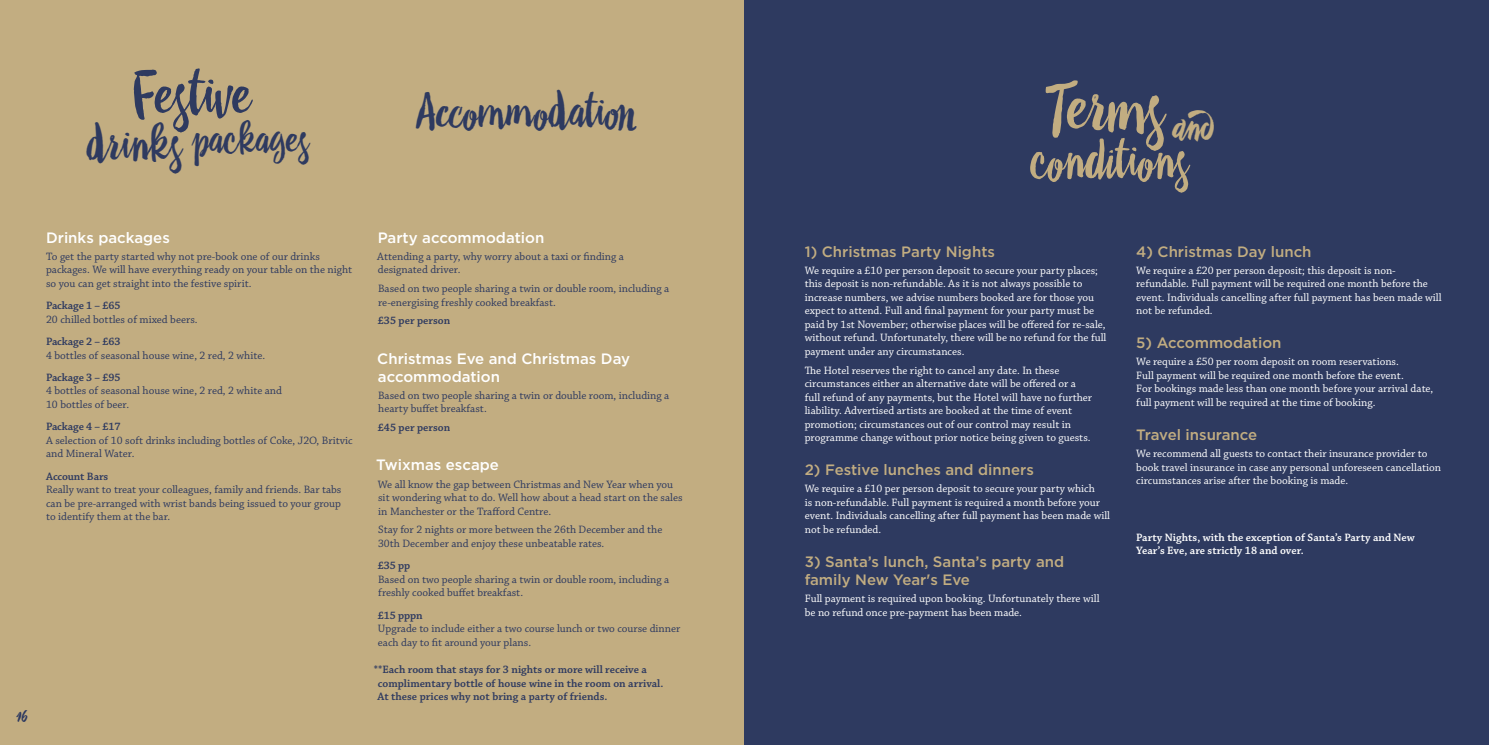
<style>
.page{position:relative;width:1489px;height:745px;background:#fff}
.page>*{position:absolute;margin:0;border:0;box-sizing:border-box;transform-origin:0 0}
.t1{font:67.38px "Drina";color:#c2ad81}
.t2{font:59.12px "Drina";color:#2e3a60}
.t3{font:50.62px "Drina";color:#c2ad81}
.t4{font:45px "Drina";color:#2e3a60}
.t5{font:39.75px "Drina";color:#2e3a60}
.t6{font:17.5px "Drina";color:#2e3a60}
.t7{font:500 15px/18px "Gotham";color:#c2ad81}
.t8{font:500 15px/18px "Gotham";color:#fff}
.t9{font:11.25px/13.5px "Chaparral Pro";color:#fff}
.t10{font:11.25px/13.5px "Chaparral Pro";color:#2e3a60}
.t11{font:600 11.25px/13.5px "Chaparral Pro";color:#2e3a60}
.t12{font:600 11.25px/13.5px "Chaparral Pro";color:#fff}
.s1{font-size:45.75px}
</style>
<div class="page">
<div style="left:0;top:0;width:755px;height:744px;background:#c2ad81"></div>
<div style="left:744px;top:0;width:744px;height:744px;background:#2e3a60"></div>
<h2 class="t2" style="left:131px;top:58px;width:121px">Festive</h2>
<h3 class="t5" style="left:87px;top:115px;width:224px"><span class="s1">drinks</span> packages</h3>
<h3 class="t4" style="left:416px;top:84px;width:230px">Accommodation</h3>
<h3 class="t8" style="left:46px;top:228px;width:125px">Drinks packages</h3>
<p class="t10" style="left:46px;top:249px;width:308px">To get the party started why not pre-book one of our drinks packages. We will have everything ready on your table on the night so you can get straight into the festive spirit.</p>
<p class="t11" style="left:46px;top:299px;width:76px">Package 1 – £65</p>
<p class="t10" style="left:46px;top:312px;width:153px">20 chilled bottles of mixed beers.</p>
<p class="t11" style="left:46px;top:335px;width:76px">Package 2 – £63</p>
<p class="t10" style="left:46px;top:348px;width:220px">4 bottles of seasonal house wine, 2 red, 2 white.</p>
<p class="t11" style="left:46px;top:370px;width:76px">Package 3 – £95</p>
<p class="t10" style="left:46px;top:384px;width:237px">4 bottles of seasonal house wine, 2 red, 2 white and<br>10 bottles of beer.</p>
<p class="t11" style="left:46px;top:420px;width:76px">Package 4 – £17</p>
<p class="t10" style="left:46px;top:433px;width:308px">A selection of 10 soft drinks including bottles of Coke, J2O, Britvic and Mineral Water.</p>
<p class="t11" style="left:46px;top:469px;width:64px">Account Bars</p>
<p class="t10" style="left:46px;top:483px;width:297px;text-align:justify">Really want to treat your colleagues, family and friends. Bar tabs can be pre-arranged with wrist bands being issued to your group to identify them at the bar.</p>
<h3 class="t6" style="left:16px;top:704px;width:13px">16</h3>
<h3 class="t8" style="left:378px;top:228px;width:168px">Party accommodation</h3>
<p class="t10" style="left:377px;top:249px;width:248px">Attending a party, why worry about a taxi or finding a designated driver.</p>
<p class="t10" style="left:378px;top:282px;width:293px">Based on two people sharing a twin or double room, including a re-energising freshly cooked breakfast.</p>
<p class="t11" style="left:378px;top:314px;width:74px">£35 per person</p>
<h3 class="t8" style="left:377px;top:349px;width:254px">Christmas Eve and Christmas Day accommodation</h3>
<p class="t10" style="left:378px;top:388px;width:293px">Based on two people sharing a twin or double room, including a hearty buffet breakfast.</p>
<p class="t11" style="left:378px;top:421px;width:74px">£45 per person</p>
<h3 class="t8" style="left:376px;top:455px;width:124px">Twixmas escape</h3>
<p class="t10" style="left:378px;top:477px;width:306px">We all know the gap between Christmas and New Year when you sit wondering what to do. Well how about a head start on the sales in Manchester or the Trafford Centre.</p>
<p class="t10" style="left:378px;top:523px;width:286px">Stay for 2 nights or more between the 26th December and the<br>30th December and enjoy these unbeatable rates.</p>
<p class="t11" style="left:378px;top:559px;width:34px">£35 pp</p>
<p class="t10" style="left:378px;top:572px;width:293px">Based on two people sharing a twin or double room, including a freshly cooked buffet breakfast.</p>
<p class="t11" style="left:378px;top:608px;width:46px">£15 pppn</p>
<p class="t10" style="left:378px;top:622px;width:304px">Upgrade to include either a two course lunch or two course dinner each day to fit around your plans.</p>
<p class="t11" style="left:377px;top:663px;width:287px;text-indent:-3px">**Each room that stays for 3 nights or more will receive a complimentary bottle of house wine in the room on arrival.<br>At these prices why not bring a party of friends.</p>
<h1 class="t1" style="left:1046px;top:67px;width:170px">Terms <sub>and</sub></h1>
<h3 class="t3" style="left:1030px;top:129px;width:160px">conditions</h3>
<h3 class="t7" style="left:804px;top:242px;width:192px">1) Christmas Party Nights</h3>
<p class="t9" style="left:804px;top:264px;width:303px">We require a £10 per person deposit to secure your party places; this deposit is non-refundable. As it is not always possible to increase numbers, we advise numbers booked are for those you expect to attend. Full and final payment for your party must be paid by 1st November; otherwise places will be offered for re-sale, without refund. Unfortunately, there will be no refund for the full payment under any circumstances.</p>
<p class="t9" style="left:804px;top:363px;width:289px">The Hotel reserves the right to cancel any date. In these circumstances either an alternative date will be offered or a full refund of any payments, but the Hotel will have no further liability. Advertised artists are booked at the time of event promotion; circumstances out of our control may result in programme change without prior notice being given to guests.</p>
<h3 class="t7" style="left:804px;top:460px;width:231px">2) Festive lunches and dinners</h3>
<p class="t9" style="left:804px;top:482px;width:307px">We require a £10 per person deposit to secure your party which<br>is non-refundable. Full payment is required a month before your event. Individuals cancelling after full payment has been made will not be refunded.</p>
<h3 class="t7" style="left:804px;top:552px;width:261px">3) Santa’s lunch, Santa’s party and family New Year's Eve</h3>
<p class="t9" style="left:804px;top:591px;width:296px">Full payment is required upon booking. Unfortunately there will be no refund once pre-payment has been made.</p>
<h3 class="t7" style="left:1136px;top:242px;width:177px">4) Christmas Day lunch</h3>
<p class="t9" style="left:1136px;top:264px;width:307px">We require a £20 per person deposit; this deposit is non&shy;refundable. Full payment will be required one month before the event. Individuals cancelling after full payment has been made will not be refunded.</p>
<h3 class="t7" style="left:1136px;top:333px;width:147px">5) Accommodation</h3>
<p class="t9" style="left:1136px;top:355px;width:298px">We require a £50 per room deposit on room reservations.<br>Full payment will be required one month before the event.<br>For bookings made less than one month before your arrival date, full payment will be required at the time of booking.</p>
<h3 class="t7" style="left:1136px;top:425px;width:123px">Travel insurance</h3>
<p class="t9" style="left:1136px;top:447px;width:306px">We recommend all guests to contact their insurance provider to book travel insurance in case any personal unforeseen cancellation circumstances arise after the booking is made.</p>
<p class="t12" style="left:1136px;top:530px;width:280px">Party Nights, with the exception of Santa’s Party and New<br>Year’s Eve, are strictly 18 and over.</p>
</div>
